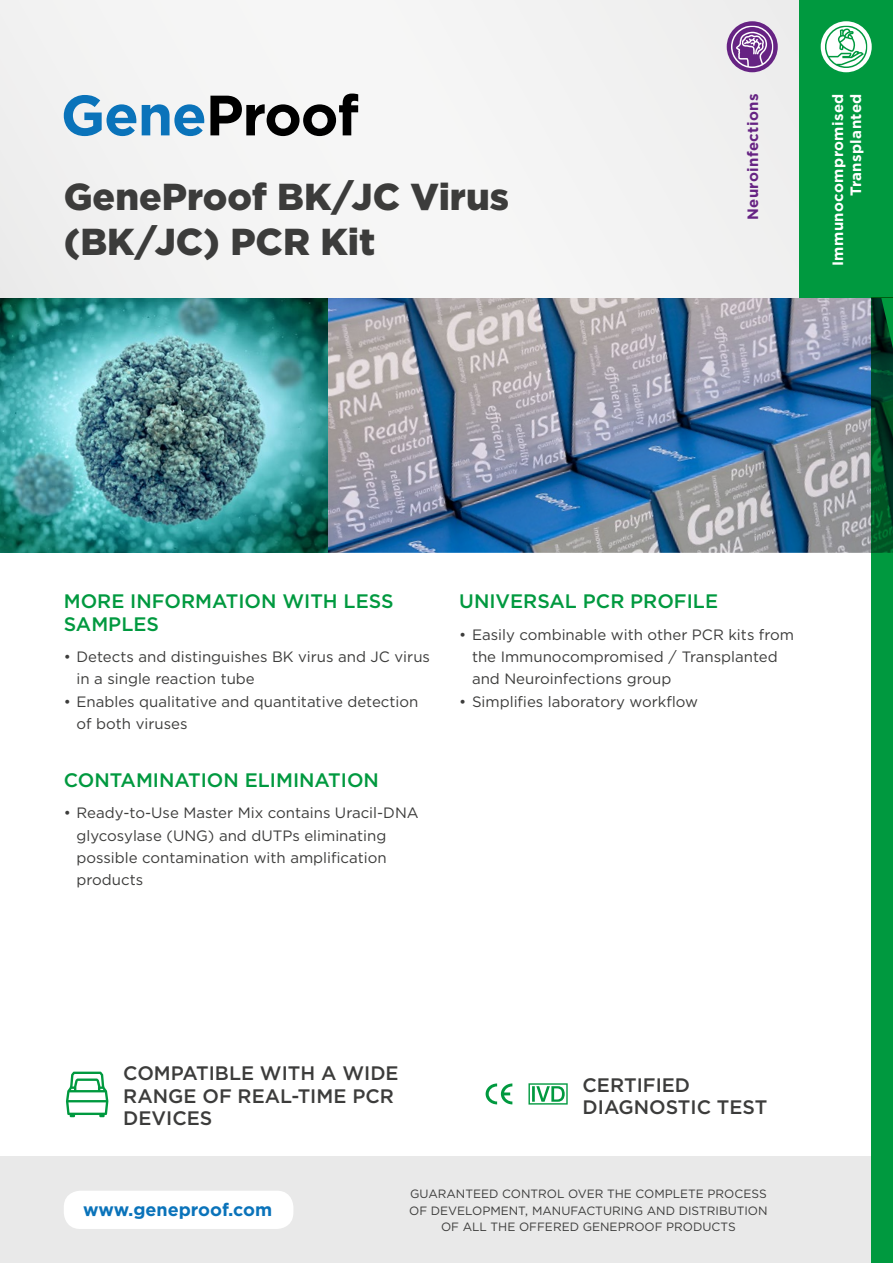
<style>
.page{position:relative;width:893px;height:1263px;background:#fff}
.page>*{position:absolute;margin:0;border:0;box-sizing:border-box;transform-origin:0 0}
.H0{font:900 37.5px "Gotham";color:#3c3c3b}
.PODNADPISY{font:500 19.5px/22.5px "Gotham";color:#00993f}
.t1{font:500 19.5px/22.5px "Gotham";color:#3c3c3b}
.t2{font:700 18px "Gotham";color:#0a73ba}
.t3{font:15px/22.4px "Gotham";color:#3c3c3b}
.t4{font:700 15px "Gotham";letter-spacing:.025em;color:#fff}
.Název_skupiny_-_hlav{font:700 15px "Gotham";letter-spacing:.025em;color:#662383}
.t5{font:12px/16.5px "Gotham";color:#3c3c3b;text-align:center}
</style>
<div class="page">
<img style="left:0;top:298px;width:872px;height:255px">
<svg style="left:66px;top:1071px;width:42px;height:46px"></svg>
<div style="left:0;top:1157px;width:893px;height:106px;background:#e9e9e9"></div>
<div style="left:0;top:0;width:893px;height:298px;background:#f3f3f3"></div>
<div style="left:64px;top:1191px;width:229px;height:38px;background:#fff;border-radius:16px"></div>
<svg style="left:64px;top:95px;width:72px;height:41px"></svg>
<svg style="left:142px;top:104px;width:62px;height:32px"></svg>
<svg style="left:210px;top:94px;width:148px;height:42px"></svg>
<div style="left:799px;top:0;width:94px;height:298px;background:#00993f"></div>
<div style="left:872px;top:553px;width:21px;height:710px;background:#00993f"></div>
<svg style="left:872px;top:298px;width:21px;height:255px;background:#004824"></svg>
<svg style="left:821px;top:21px;width:51px;height:51px"></svg>
<svg style="left:825px;top:26px;width:42px;height:42px"></svg>
<svg style="left:486px;top:1083px;width:26px;height:21px"></svg>
<svg style="left:528px;top:1083px;width:40px;height:21px"></svg>
<svg style="left:727px;top:21px;width:51px;height:51px"></svg>
<svg style="left:731px;top:26px;width:42px;height:42px"></svg>
<p class="H0" style="left:64px;top:171px;width:447px">GeneProof BK/JC Virus</p>
<p class="H0" style="left:64px;top:216px;width:313px">(BK/JC) PCR Kit</p>
<p class="Název_skupiny_-_hlav" style="left:743px;top:220px;width:128px;rotate:-90deg">Neuroinfections</p>
<p class="t4" style="left:828px;top:266px;width:174px;rotate:-90deg">Immunocompromised</p>
<p class="t4" style="left:846px;top:196px;width:104px;rotate:-90deg">Transplanted</p>
<p class="PODNADPISY" style="left:64px;top:590px;width:331px">MORE INFORMATION WITH LESS<br>SAMPLES</p>
<p class="t3" style="left:77px;top:645px;width:355px;text-indent:-13px">• Detects and distinguishes BK virus and JC virus in a single reaction tube</p>
<p class="t3" style="left:77px;top:690px;width:343px;text-indent:-13px">• Enables qualitative and quantitative detection of both viruses</p>
<p class="PODNADPISY" style="left:64px;top:769px;width:317px">CONTAMINATION ELIMINATION</p>
<p class="t3" style="left:77px;top:801px;width:344px;text-indent:-13px">• Ready-to-Use Master Mix contains Uracil-DNA glycosylase (UNG) and dUTPs eliminating possible contamination with amplification products</p>
<p class="PODNADPISY" style="left:459px;top:590px;width:260px">UNIVERSAL PCR PROFILE</p>
<p class="t3" style="left:472px;top:623px;width:324px;text-indent:-13px">• Easily combinable with other PCR kits from the Immunocompromised / Transplanted and Neuroinfections group</p>
<p class="t3" style="left:459px;top:690px;width:240px">• Simplifies laboratory workflow</p>
<h2 class="t1" style="left:123px;top:1062px;width:277px">COMPATIBLE WITH A WIDE<br>RANGE OF REAL-TIME PCR<br>DEVICES</h2>
<h2 class="t1" style="left:583px;top:1073px;width:186px">CERTIFIED<br>DIAGNOSTIC TEST</h2>
<p class="t2" style="left:83px;top:1197px;width:190px">www.geneproof.com</p>
<p class="t5" style="left:409px;top:1185px;width:360px">GUARANTEED CONTROL OVER THE COMPLETE PROCESS<br>OF DEVELOPMENT, MANUFACTURING AND DISTRIBUTION<br>OF ALL THE OFFERED GENEPROOF PRODUCTS</p>
</div>
